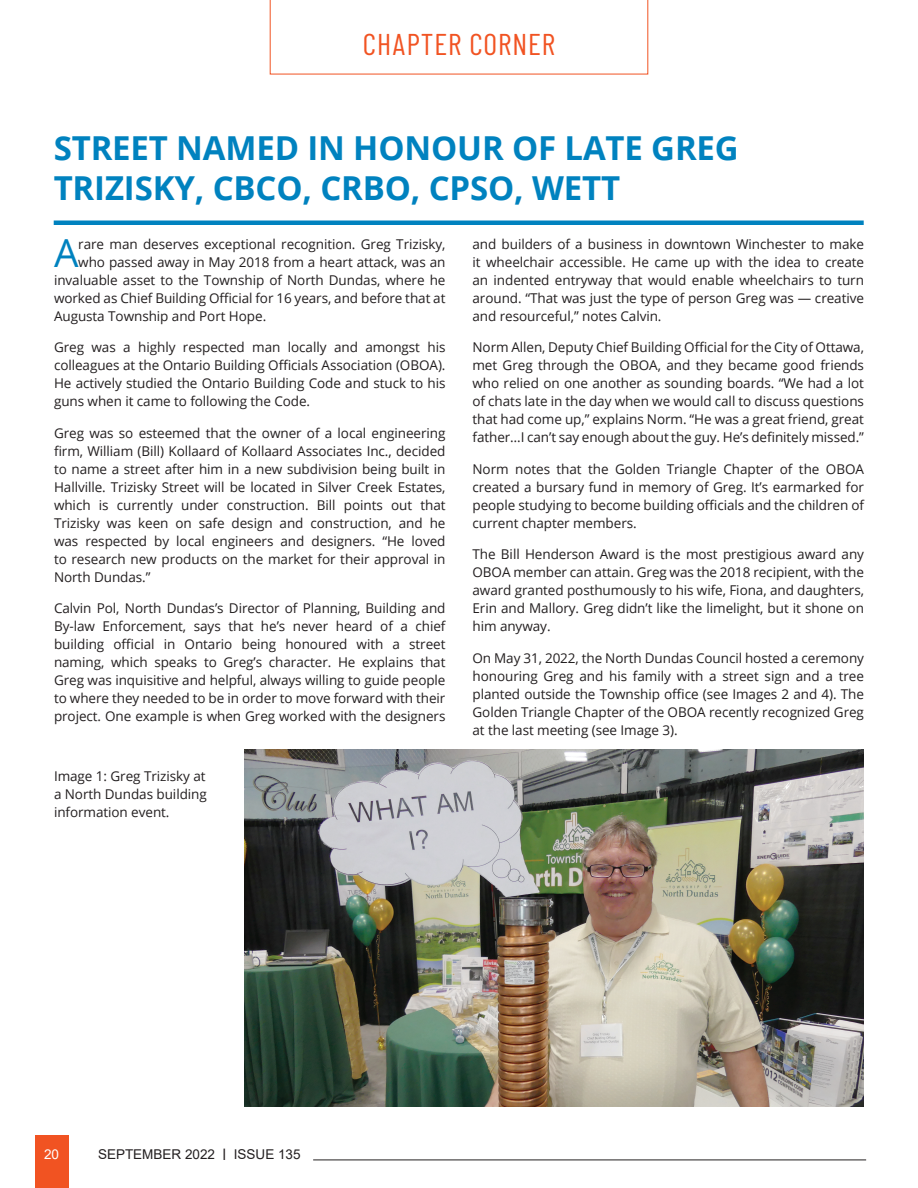
<style>
.page{position:relative;width:918px;height:1188px;background:#fff}
.page>*{position:absolute;margin:0;border:0;box-sizing:border-box;transform-origin:0 0}
.t1{font:38.7px "Open Sans";color:#0082bf}
.t2{font:700 33px/39.6px "Open Sans";letter-spacing:-.005em;color:#0082bf}
.t3{font:30px "Barlow Condensed";letter-spacing:.03em;color:#f15322}
.t4{font:13.5px/18px "Open Sans";letter-spacing:-.005em;color:#231f20;text-align:justify}
.t5{font:13.5px "Arial";color:#231f20}
.t6{font:13.5px "Arial";color:#fff}
.s1{font-size:15.75px}
</style>
<div class="page">
<hr style="left:313px;top:1160px;width:553px;height:1px;background:#231f20">
<div style="left:35px;top:1135px;width:33px;height:53px;background:#f15322"></div>
<svg style="left:270px;top:0;width:378px;height:74px"></svg>
<div style="left:54px;top:220px;width:810px;height:5px;background:#0082bf"></div>
<img style="left:244px;top:749px;width:620px;height:358px">
<h3 class="t3" style="left:363px;top:25px;width:194px">CHAPTER CORNER</h3>
<h2 class="t2" style="left:54px;top:128px;width:687px">STREET NAMED IN HONOUR OF LATE GREG<br>TRIZISKY, CBCO, CRBO, CPSO, WETT</h2>
<h1 class="t1" style="left:54px;top:226px;width:26px">A</h1>
<p class="t4" style="left:78px;top:235px;width:369px">rare man deserves exceptional recognition. Greg Trizisky,</p>
<p class="t4" style="left:78px;top:253px;width:369px">who passed away in May 2018 from a heart attack, was an</p>
<p class="t4" style="left:54px;top:271px;width:393px">invaluable asset to the Township of North Dundas, where he</p>
<p class="t4" style="left:54px;top:289px;width:393px">worked as Chief Building Official for 16 years, and before that at</p>
<p class="t4" style="left:54px;top:307px;width:214px">Augusta Township and Port Hope.</p>
<p class="t4" style="left:54px;top:338px;width:393px">Greg was a highly respected man locally and amongst his colleagues at the Ontario Building Officials Association (OBOA).<br>He actively studied the Ontario Building Code and stuck to his guns when it came to following the Code.</p>
<p class="t4" style="left:54px;top:424px;width:393px">Greg was so esteemed that the owner of a local engineering firm, William (Bill) Kollaard of Kollaard Associates Inc., decided to name a street after him in a new subdivision being built in Hallville. Trizisky Street will be located in Silver Creek Estates, which is currently under construction. Bill points out that Trizisky was keen on safe design and construction, and he was respected by local engineers and designers. “He loved to research new products on the market for their approval in North Dundas.”</p>
<p class="t4" style="left:54px;top:599px;width:393px">Calvin Pol, North Dundas’s Director of Planning, Building and By-law Enforcement, says that he’s never heard of a chief building official in Ontario being honoured with a street naming, which speaks to Greg’s character. He explains that Greg was inquisitive and helpful, always willing to guide people to where they needed to be in order to move forward with their project. One example is when Greg worked with the designers</p>
<p class="t4" style="left:54px;top:767px;width:154px">Image 1: Greg Trizisky at a North Dundas building information event.</p>
<p class="t4" style="left:473px;top:235px;width:393px">and builders of a business in downtown Winchester to make it wheelchair accessible. He came up with the idea to create an indented entryway that would enable wheelchairs to turn around. “That was just the type of person Greg was — creative and resourceful,” notes Calvin.</p>
<p class="t4" style="left:473px;top:338px;width:393px">Norm Allen, Deputy Chief Building Official for the City of Ottawa, met Greg through the OBOA, and they became good friends who relied on one another as sounding boards. “We had a lot of chats late in the day when we would call to discuss questions that had come up,” explains Norm. “He was a great friend, great father…I can’t say enough about the guy. He’s definitely missed.”</p>
<p class="t4" style="left:473px;top:460px;width:393px">Norm notes that the Golden Triangle Chapter of the OBOA created a bursary fund in memory of Greg. It’s earmarked for people studying to become building officials and the children of current chapter members.</p>
<p class="t4" style="left:473px;top:545px;width:393px">The Bill Henderson Award is the most prestigious award any OBOA member can attain. Greg was the 2018 recipient, with the award granted posthumously to his wife, Fiona, and daughters, Erin and Mallory. Greg didn’t like the limelight, but it shone on him anyway.</p>
<p class="t4" style="left:473px;top:649px;width:393px">On May 31, 2022, the North Dundas Council hosted a ceremony honouring Greg and his family with a street sign and a tree planted outside the Township office (see Images 2 and 4). The Golden Triangle Chapter of the OBOA recently recognized Greg at the last meeting (see Image 3).</p>
<p class="t6" style="left:44px;top:1145px;width:17px">20</p>
<p class="t5" style="left:98px;top:1145px;width:204px">SEPTEMBER 2022 <span class="s1">I</span> ISSUE 135</p>
</div>
